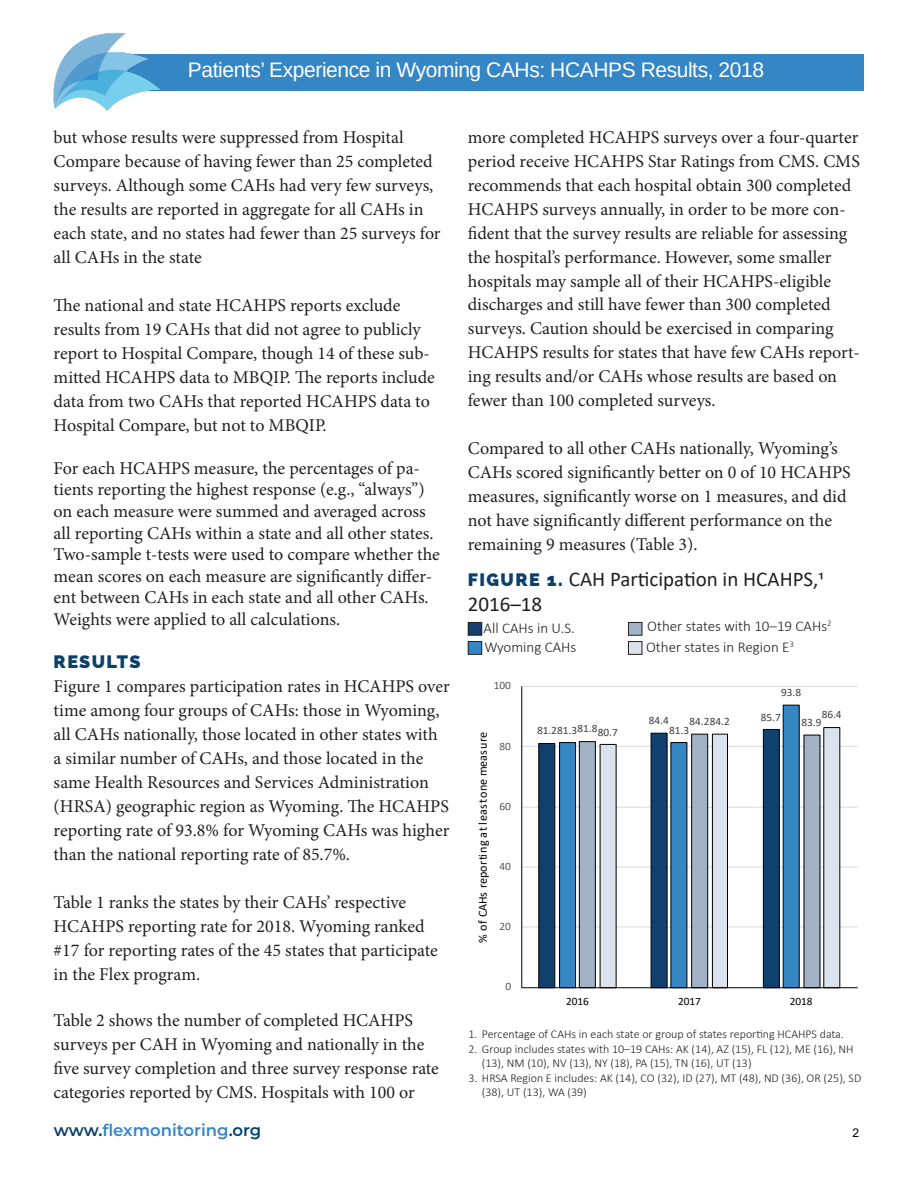
<style>
.page{position:relative;width:918px;height:1188px;background:#fff}
.page>*{position:absolute;margin:0;border:0;box-sizing:border-box;transform-origin:0 0}
.t1{font:21px "Arimo";letter-spacing:-.02em;color:#fff}
.t2{font:21px/25.2px "Calibri";color:#231f20}
.t3{font:18px/24px "Minion Pro";color:#231f20}
.t4{font:600 16.5px "Montserrat";color:#3486c5}
.t5{font:300 15px "Calibri";color:#231f20}
.t6{font:12.3px "Calibri";letter-spacing:.015em;color:#000}
.t7{font:300 12px/14.4px "Calibri";color:#231f20}
.t8{font:12px "Arial";color:#000}
.t9{font:11.25px "Calibri";letter-spacing:-.005em;color:#404040}
.t10{font:11.25px "Calibri";letter-spacing:-.005em;color:#595959}
.t11{font:11.25px "Calibri";letter-spacing:-.005em;color:#000}
.s1{font-family:"Raleway";font-weight:800;color:#0b406d}
.s2{color:#0b406d}
.s3{color:#004577}
.s4{font-family:"Raleway";font-weight:800;font-size:18px;color:#0b406d}
</style>
<div class="page">
<div style="left:468px;top:622px;width:14px;height:13px;background:#15406d"></div>
<div style="left:468px;top:622px;width:14px;height:14px;border:1px solid #231f20"></div>
<div style="left:468px;top:642px;width:14px;height:12px;background:#3586c5"></div>
<div style="left:468px;top:641px;width:14px;height:14px;border:1px solid #231f20"></div>
<div style="left:628px;top:622px;width:14px;height:13px;background:#a1b3c5"></div>
<div style="left:628px;top:622px;width:14px;height:14px;border:1px solid #231f20"></div>
<div style="left:628px;top:642px;width:14px;height:12px;background:#dce2e9"></div>
<div style="left:628px;top:641px;width:14px;height:14px;border:1px solid #231f20"></div>
<div style="left:105px;top:54px;width:759px;height:37px;background:#3486c5"></div>
<img style="left:53px;top:32px;width:108px;height:79px">
<svg style="left:521px;top:686px;width:337px;height:303px"></svg>
<p class="t1" style="left:188px;top:57px;width:578px">Patients’ Experience in Wyoming CAHs: HCAHPS Results, 2018</p>
<p class="t3" style="left:54px;top:125px;width:389px">but whose results were suppressed from Hospital Compare because of having fewer than 25 completed surveys. Although some CAHs had very few surveys, the results are reported in aggregate for all CAHs in each state, and no states had fewer than 25 surveys for all CAHs in the state</p>
<p class="t3" style="left:54px;top:293px;width:383px">The national and state HCAHPS reports exclude results from 19 CAHs that did not agree to publicly report to Hospital Compare, though 14 of these sub&shy;mitted HCAHPS data to MBQIP. The reports include data from two CAHs that reported HCAHPS data to Hospital Compare, but not to MBQIP.</p>
<p class="t3" style="left:54px;top:457px;width:388px;line-height:21.6px">For each HCAHPS measure, the percentages of pa&shy;tients reporting the highest response (e.g., “always”) on each measure were summed and averaged across all reporting CAHs within a state and all other states.<br>Two-sample t-tests were used to compare whether the mean scores on each measure are significantly differ&shy;ent between CAHs in each state and all other CAHs.<br>Weights were applied to all calculations.</p>
<p class="t3" style="left:54px;top:651px;width:398px"><span class="s1">RESULTS<br></span>Figure 1 compares participation rates in HCAHPS over time among four groups of CAHs: those in Wyoming, all CAHs nationally, those located in other states with a similar number of CAHs, and those located in the same Health Resources and Services Administration (HRSA) geographic region as Wyoming. The HCAHPS reporting rate of 93.8% for Wyoming CAHs was higher than the national reporting rate of 85.7%.</p>
<p class="t3" style="left:54px;top:891px;width:386px">Table 1 ranks the states by their CAHs’ respective HCAHPS reporting rate for 2018. Wyoming ranked #17 for reporting rates of the 45 states that participate in the Flex program.</p>
<p class="t3" style="left:54px;top:1008px;width:387px">Table 2 shows the number of completed HCAHPS surveys per CAH in Wyoming and nationally in the five survey completion and three survey response rate categories reported by CMS. Hospitals with 100 or</p>
<p class="t4" style="left:54px;top:1119px;width:209px"><span class="s2">www.</span>flexmonitoring<span class="s2">.</span><span class="s3">org</span></p>
<p class="t3" style="left:468px;top:125px;width:394px">more completed HCAHPS surveys over a four-quarter period receive HCAHPS Star Ratings from CMS. CMS recommends that each hospital obtain 300 completed HCAHPS surveys annually, in order to be more con&shy;fident that the survey results are reliable for assessing the hospital’s performance. However, some smaller hospitals may sample all of their HCAHPS-eligible discharges and still have fewer than 300 completed surveys. Caution should be exercised in comparing HCAHPS results for states that have few CAHs report&shy;ing results and/or CAHs whose results are based on fewer than 100 completed surveys.</p>
<p class="t3" style="left:468px;top:437px;width:384px">Compared to all other CAHs nationally, Wyoming’s CAHs scored significantly better on 0 of 10 HCAHPS measures, significantly worse on 1 measures, and did not have significantly different performance on the remaining 9 measures (Table 3).</p>
<p class="t2" style="left:468px;top:565px;width:357px"><span class="s4">FIGURE 1.</span> CAH Participation in HCAHPS,1<br>2016–18</p>
<p class="t5" style="left:484px;top:619px;width:93px">All CAHs in U.S.</p>
<p class="t5" style="left:484px;top:638px;width:93px">Wyoming CAHs</p>
<p class="t10" style="left:494px;top:678px;width:19px">100</p>
<p class="t6" style="left:474px;top:943px;width:213px;rotate:-90deg">% of CAHs reporting at least one measure</p>
<p class="t10" style="left:500px;top:738px;width:13px">80</p>
<p class="t10" style="left:500px;top:798px;width:13px">60</p>
<p class="t10" style="left:500px;top:858px;width:13px">40</p>
<p class="t10" style="left:500px;top:919px;width:13px">20</p>
<p class="t10" style="left:505px;top:979px;width:7px">0</p>
<p class="t9" style="left:578px;top:721px;width:21px">81.8</p>
<p class="t9" style="left:537px;top:722px;width:42px">81.281.3</p>
<p class="t9" style="left:598px;top:724px;width:21px">80.7</p>
<p class="t5" style="left:647px;top:616px;width:186px">Other states with 10–19 CAHs<sup>2</sup></p>
<p class="t5" style="left:646px;top:638px;width:149px">Other states in Region E<sup>3</sup></p>
<p class="t9" style="left:781px;top:685px;width:21px">93.8</p>
<p class="t9" style="left:822px;top:707px;width:21px">86.4</p>
<p class="t9" style="left:761px;top:709px;width:21px">85.7</p>
<p class="t9" style="left:649px;top:713px;width:21px">84.4</p>
<p class="t9" style="left:690px;top:714px;width:42px">84.284.2</p>
<p class="t9" style="left:802px;top:714px;width:21px">83.9</p>
<p class="t9" style="left:669px;top:722px;width:21px">81.3</p>
<p class="t11" style="left:566px;top:993px;width:24px">2016</p>
<p class="t11" style="left:678px;top:993px;width:24px">2017</p>
<p class="t11" style="left:790px;top:993px;width:24px">2018</p>
<p class="t7" style="left:468px;top:1027px;width:377px">1. Percentage of CAHs in each state or group of states reporting HCAHPS data.</p>
<p class="t7" style="left:482px;top:1041px;width:373px;text-indent:-14px">2. Group includes states with 10–19 CAHs: AK (14), AZ (15), FL (12), ME (16), NH (13), NM (10), NV (13), NY (18), PA (15), TN (16), UT (13)</p>
<p class="t7" style="left:482px;top:1070px;width:381px;text-indent:-14px">3. HRSA Region E includes: AK (14), CO (32), ID (27), MT (48), ND (36), OR (25), SD (38), UT (13), WA (39)</p>
<p class="t8" style="left:853px;top:1124px;width:8px">2</p>
</div>
